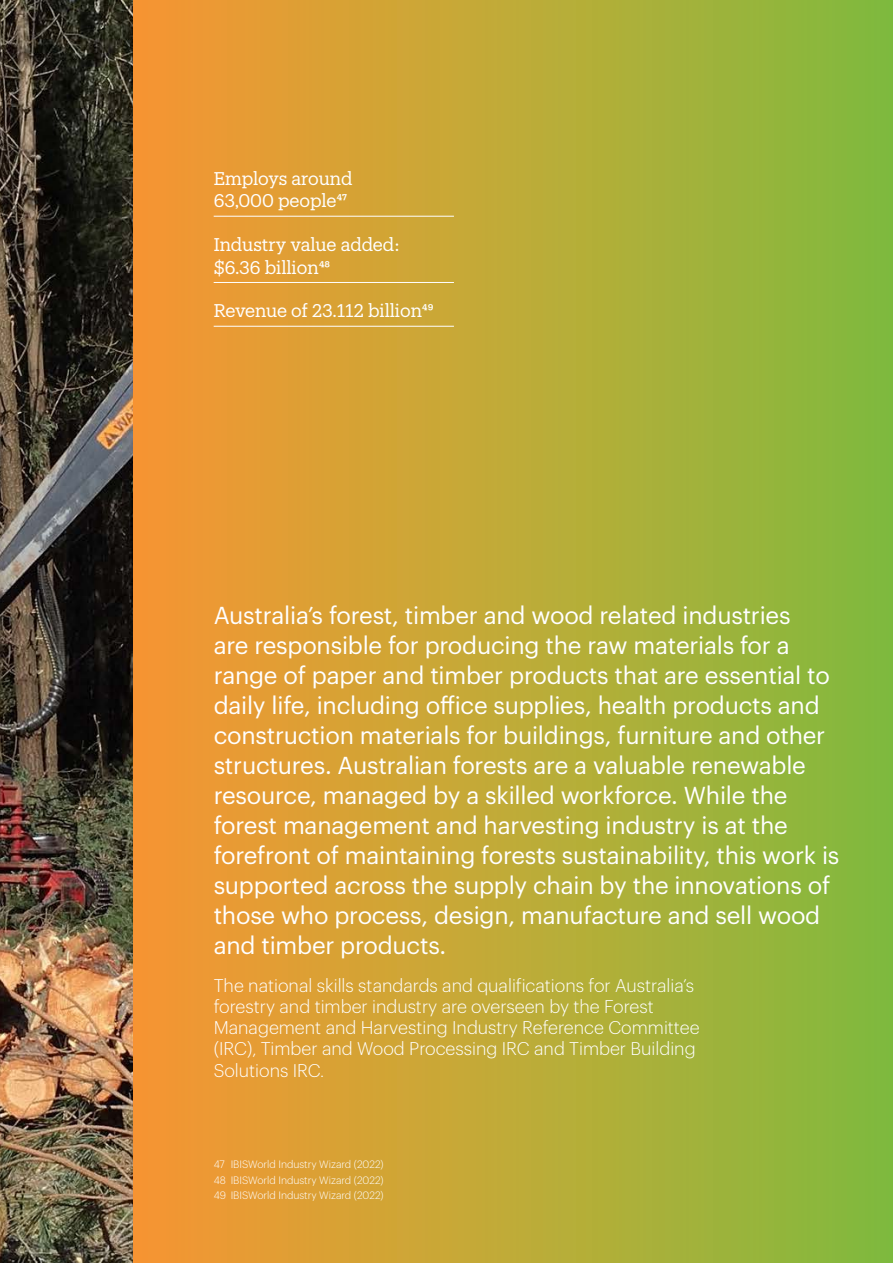
<style>
.page{position:relative;width:893px;height:1263px;background:#fff}
.page>*{position:absolute;margin:0;border:0;box-sizing:border-box;transform-origin:0 0}
.Name_Heading_1{font:24px/30px "Graphik";letter-spacing:-.01em;color:#fff}
.Body{font:300 18px/21px "Graphik";color:#fff}
.t1{font:18px/22.5px "Produkt";color:#fff}
.t2{font:300 10.5px "Graphik";color:#fff}
</style>
<div class="page">
<div style="left:132px;top:0;width:761px;height:1263px;background:linear-gradient(to right,#f99732,#82bc3e)"></div>
<img style="left:0;top:0;width:132px;height:1263px">
<hr style="left:214px;top:216px;width:240px;height:1px;background:#fff">
<hr style="left:214px;top:282px;width:240px;height:1px;background:#fff">
<hr style="left:214px;top:326px;width:240px;height:1px;background:#fff">
<p class="t1" style="left:214px;top:166px;width:140px">Employs around<br>63,000 people47</p>
<p class="t1" style="left:214px;top:232px;width:187px">Industry value added: $6.36 billion48</p>
<p class="t1" style="left:214px;top:299px;width:221px">Revenue of 23.112 billion49</p>
<p class="Name_Heading_1" style="left:214px;top:599px;width:627px">Australia’s forest, timber and wood related industries<br>are responsible for producing the raw materials for a range of paper and timber products that are essential to daily life, including office supplies, health products and construction materials for buildings, furniture and other structures. Australian forests are a valuable renewable resource, managed by a skilled workforce. While the forest management and harvesting industry is at the forefront of maintaining forests sustainability, this work is supported across the supply chain by the innovations of those who process, design, manufacture and sell wood and timber products.</p>
<p class="Body" style="left:214px;top:974px;width:487px">The national skills standards and qualifications for Australia’s forestry and timber industry are overseen by the Forest Management and Harvesting Industry Reference Committee (IRC), Timber and Wood Processing IRC and Timber Building Solutions IRC.</p>
<p class="t2" style="left:214px;top:1156px;width:172px">47 IBISWorld Industry Wizard (2022)</p>
<p class="t2" style="left:214px;top:1172px;width:172px">48 IBISWorld Industry Wizard (2022)</p>
<p class="t2" style="left:214px;top:1188px;width:172px">49 IBISWorld Industry Wizard (2022)</p>
</div>
